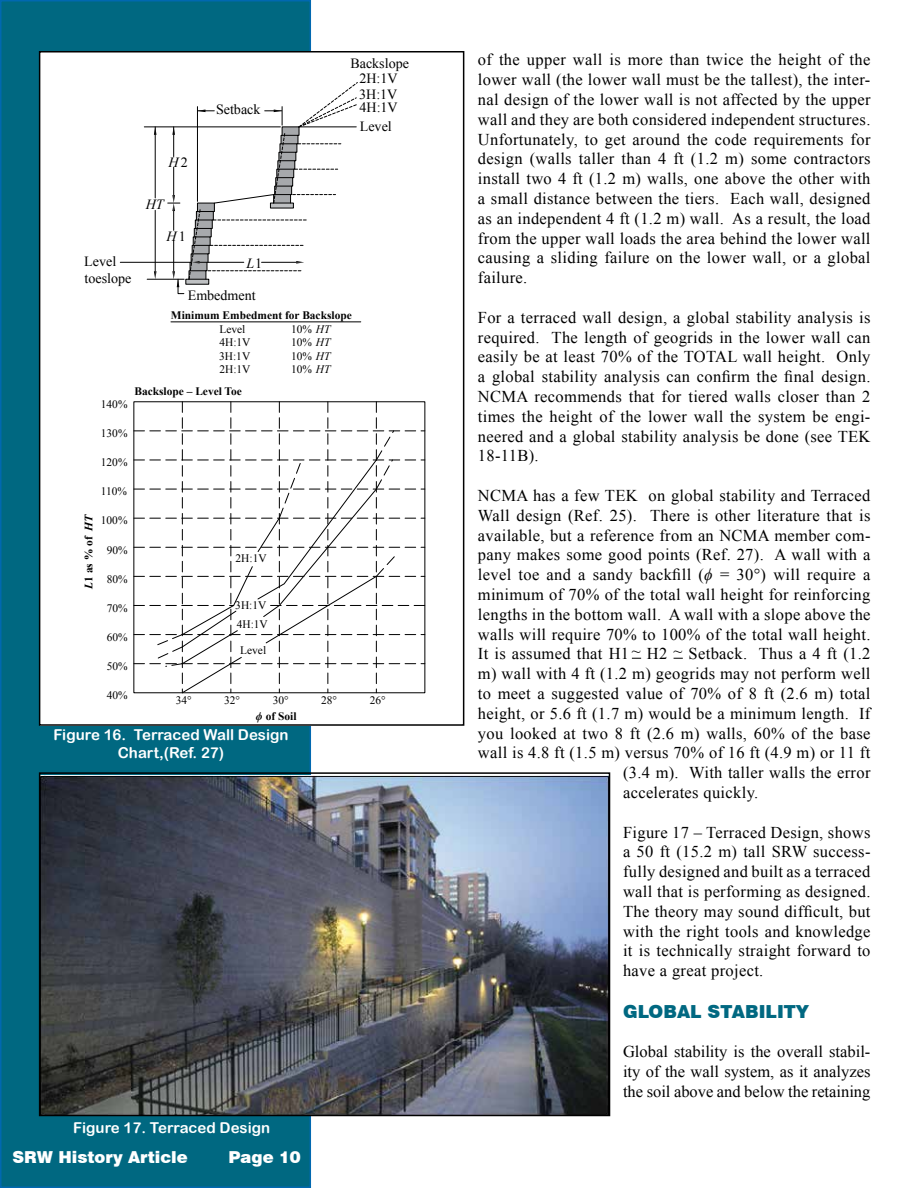
<style>
.page{position:relative;width:918px;height:1188px;background:#fff}
.page>*{position:absolute;margin:0;border:0;box-sizing:border-box;transform-origin:0 0}
.t1{font:900 18px "Swiss 721 BT";color:#006881}
.t2{font:16.5px/19.8px "Times New Roman";letter-spacing:.02em;color:#000;text-align:justify}
.t3{font:900 16.5px "Swiss 721 BT";color:#fff}
.t4{font:15px/18px "Arial Rounded MT Bold";color:#fff;text-align:center}
.t5{font:14.1px/16.8px "Times New Roman";color:#000}
.t6{font:italic 14.1px "Times New Roman";color:#000}
.t7{font:11.4px "Times New Roman";color:#000}
.t8{font:700 11.4px "Times New Roman";color:#000}
.s1{font-style:normal}
.s2{font-style:italic}
</style>
<div class="page">
<div style="left:1px;top:1px;width:309px;height:1186px;background:#006881"></div>
<img style="left:42px;top:775px;width:565px;height:338px">
<div style="left:39px;top:772px;width:571px;height:344px;border:2px solid #000"></div>
<div style="left:40px;top:51px;width:424px;height:256px;background:#fff"></div>
<svg style="left:154px;top:271px;width:3px;height:8px"></svg>
<hr style="left:144px;top:127px;width:136px;height:1px;background:#000">
<hr style="left:120px;top:262px;width:70px;height:1px;background:#000">
<hr style="left:147px;top:279px;width:37px;height:1px;background:#000">
<hr style="left:155px;top:127px;width:1px;height:71px;background:#000">
<hr style="left:155px;top:210px;width:1px;height:61px;background:#000">
<svg style="left:168px;top:82px;width:190px;height:212px"></svg>
<div style="left:40px;top:305px;width:424px;height:421px;background:#fff"></div>
<hr style="left:171px;top:322px;width:190px;height:1px;background:#000">
<svg style="left:134px;top:402px;width:291px;height:291px"></svg>
<div style="left:39px;top:51px;width:425px;height:675px;border:2px solid #000"></div>
<p class="t5" style="left:84px;top:253px;width:49px">Level toeslope</p>
<p class="t6" style="left:168px;top:153px;width:21px">H<span class="s1">2</span></p>
<p class="t6" style="left:146px;top:195px;width:19px">HT</p>
<p class="t6" style="left:167px;top:227px;width:21px">H<span class="s1">1</span></p>
<p class="t5" style="left:216px;top:101px;width:46px">Setback</p>
<p class="t6" style="left:247px;top:254px;width:17px">L<span class="s1">1</span></p>
<p class="t5" style="left:188px;top:286px;width:69px">Embedment</p>
<p class="t5" style="left:350px;top:55px;width:60px;line-height:15px;text-align:center">Backslope<br>2H:1V</p>
<p class="t5" style="left:359px;top:88px;width:40px;line-height:13.2px">3H:1V<br>4H:1V</p>
<p class="t5" style="left:360px;top:118px;width:34px">Level</p>
<p class="t8" style="left:171px;top:308px;width:182px">Minimum Embedment for Backslope</p>
<p class="t7" style="left:219px;top:321px;width:27px">Level</p>
<p class="t7" style="left:291px;top:321px;width:41px">10% <span class="s2">HT</span></p>
<p class="t7" style="left:219px;top:335px;width:33px">4H:1V</p>
<p class="t7" style="left:291px;top:335px;width:41px">10% <span class="s2">HT</span></p>
<p class="t7" style="left:219px;top:348px;width:33px">3H:1V</p>
<p class="t7" style="left:291px;top:348px;width:41px">10% <span class="s2">HT</span></p>
<p class="t7" style="left:219px;top:362px;width:33px">2H:1V</p>
<p class="t7" style="left:291px;top:362px;width:41px">10% <span class="s2">HT</span></p>
<p class="t8" style="left:81px;top:589px;width:77px;rotate:-90deg"><span class="s2">L</span>1 as % of <span class="s2">HT</span></p>
<p class="t8" style="left:134px;top:383px;width:109px">Backslope – Level Toe</p>
<p class="t7" style="left:101px;top:397px;width:28px">140%</p>
<p class="t7" style="left:101px;top:426px;width:28px">130%</p>
<p class="t7" style="left:101px;top:455px;width:28px">120%</p>
<p class="t7" style="left:101px;top:484px;width:28px">110%</p>
<p class="t7" style="left:101px;top:513px;width:28px">100%</p>
<p class="t7" style="left:107px;top:542px;width:22px">90%</p>
<p class="t7" style="left:107px;top:571px;width:22px">80%</p>
<p class="t7" style="left:107px;top:600px;width:22px">70%</p>
<p class="t7" style="left:107px;top:629px;width:22px">60%</p>
<p class="t7" style="left:107px;top:658px;width:22px">50%</p>
<p class="t7" style="left:107px;top:688px;width:22px">40%</p>
<p class="t7" style="left:236px;top:551px;width:33px">2H:1V</p>
<p class="t7" style="left:235px;top:597px;width:33px">3H:1V</p>
<p class="t7" style="left:237px;top:617px;width:33px">4H:1V</p>
<p class="t7" style="left:240px;top:643px;width:27px">Level</p>
<p class="t7" style="left:176px;top:693px;width:17px">34°</p>
<p class="t7" style="left:224px;top:693px;width:17px">32°</p>
<p class="t7" style="left:273px;top:693px;width:17px">30°</p>
<p class="t7" style="left:321px;top:693px;width:17px">28°</p>
<p class="t7" style="left:370px;top:693px;width:17px">26°</p>
<p class="t8" style="left:256px;top:709px;width:42px"><span class="s2">ϕ</span> of Soil</p>
<p class="t4" style="left:53px;top:726px;width:237px">Figure 16. Terraced Wall Design<br>Chart,(Ref. 27)</p>
<p class="t4" style="left:73px;top:1119px;width:198px">Figure 17. Terraced Design</p>
<p class="t3" style="left:12px;top:1147px;width:177px">SRW History Article</p>
<p class="t3" style="left:228px;top:1147px;width:74px">Page 10</p>
<p class="t2" style="left:478px;top:50px;width:394px">of the upper wall is more than twice the height of the lower wall (the lower wall must be the tallest), the inter&shy;nal design of the lower wall is not affected by the upper wall and they are both considered independent structures.<br>Unfortunately, to get around the code requirements for design (walls taller than 4 ft (1.2 m) some contractors install two 4 ft (1.2 m) walls, one above the other with a small distance between the tiers. Each wall, designed as an independent 4 ft (1.2 m) wall. As a result, the load from the upper wall loads the area behind the lower wall causing a sliding failure on the lower wall, or a global failure.</p>
<p class="t2" style="left:478px;top:307px;width:394px">For a terraced wall design, a global stability analysis is required. The length of geogrids in the lower wall can easily be at least 70% of the TOTAL wall height. Only a global stability analysis can confirm the final design.<br>NCMA recommends that for tiered walls closer than 2 times the height of the lower wall the system be engi&shy;neered and a global stability analysis be done (see TEK 18-11B).</p>
<p class="t2" style="left:478px;top:485px;width:394px">NCMA has a few TEK on global stability and Terraced</p>
<p class="t2" style="left:478px;top:505px;width:394px">Wall design (Ref. 25). There is other literature that is</p>
<p class="t2" style="left:478px;top:525px;width:394px">available, but a reference from an NCMA member com-</p>
<p class="t2" style="left:478px;top:545px;width:394px">pany makes some good points (Ref. 27). A wall with a</p>
<p class="t2" style="left:478px;top:565px;width:394px">level toe and a sandy backfill (<span class="s2">ϕ</span> = 30°) will require a</p>
<p class="t2" style="left:478px;top:584px;width:394px">minimum of 70% of the total wall height for reinforcing</p>
<p class="t2" style="left:478px;top:604px;width:394px">lengths in the bottom wall. A wall with a slope above the</p>
<p class="t2" style="left:478px;top:624px;width:394px">walls will require 70% to 100% of the total wall height.</p>
<p class="t2" style="left:478px;top:644px;width:394px">It is assumed that H1 ~ H2 ~ Setback. Thus a 4 ft (1.2</p>
<p class="t2" style="left:478px;top:664px;width:394px">m) wall with 4 ft (1.2 m) geogrids may not perform well</p>
<p class="t2" style="left:478px;top:683px;width:394px">to meet a suggested value of 70% of 8 ft (2.6 m) total</p>
<p class="t2" style="left:478px;top:703px;width:394px">height, or 5.6 ft (1.7 m) would be a minimum length. If</p>
<p class="t2" style="left:478px;top:723px;width:394px">you looked at two 8 ft (2.6 m) walls, 60% of the base</p>
<p class="t2" style="left:478px;top:743px;width:394px">wall is 4.8 ft (1.5 m) versus 70% of 16 ft (4.9 m) or 11 ft</p>
<p class="t2" style="left:623px;top:763px;width:249px">(3.4 m). With taller walls the error</p>
<p class="t2" style="left:623px;top:782px;width:137px">accelerates quickly.</p>
<p class="t2" style="left:623px;top:822px;width:249px">Figure 17 – Terraced Design, shows a 50 ft (15.2 m) tall SRW success&shy;fully designed and built as a terraced wall that is performing as designed.<br>The theory may sound difficult, but with the right tools and knowledge it is technically straight forward to have a great project.</p>
<p class="t1" style="left:623px;top:1000px;width:188px">GLOBAL STABILITY</p>
<p class="t2" style="left:623px;top:1042px;width:249px">Global stability is the overall stabil&shy;ity of the wall system, as it analyzes the soil above and below the retaining</p>
</div>
